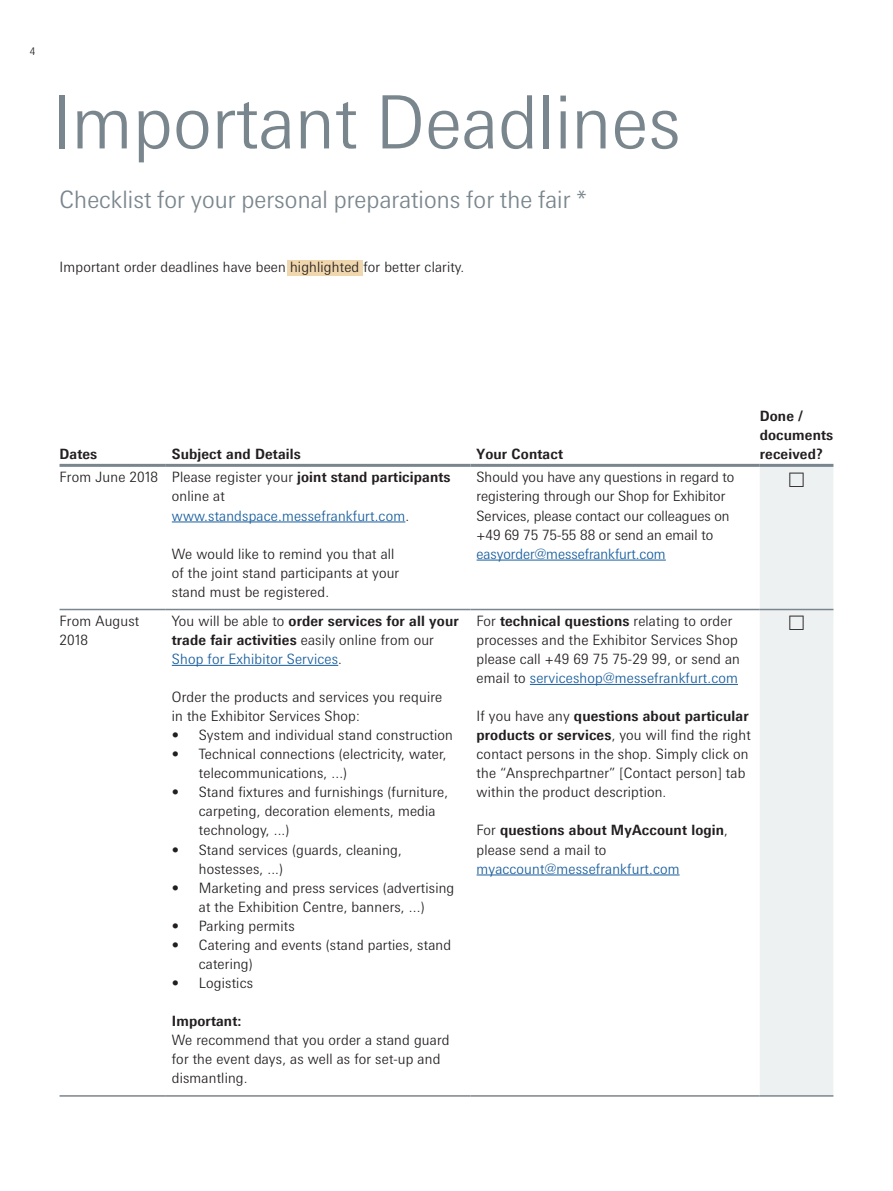
<style>
.page{position:relative;width:893px;height:1191px;background:#fff}
.page>*{position:absolute;margin:0;border:0;box-sizing:border-box;transform-origin:0 0}
.t1{font:300 73.5px "Messe Univers";color:#7a868d}
.t2{font:300 24px "Messe Univers";color:#7a868d}
.t3{font:300 14.25px/19px "Messe Univers";letter-spacing:.01em;color:#231f20}
.t4{font:700 14.25px/19px "Messe Univers";letter-spacing:.01em;color:#231f20}
.t5{font:300 14.25px "Messe Univers";letter-spacing:-.005em;color:#175d9e}
.t6{font:300 10.5px "Messe Univers";color:#231f20}
.s1{font-weight:700}
.s2{color:#175d9e}
.s3{font-weight:300}
.s4{font-weight:300;color:#175d9e}
</style>
<div class="page">
<div style="left:287px;top:260px;width:75px;height:16px;background:#f0d7ae"></div>
<div style="left:760px;top:467px;width:73px;height:628px;background:#eef1f2"></div>
<hr style="left:60px;top:609px;width:106px;height:1px;background:#7a868d">
<hr style="left:166px;top:609px;width:305px;height:1px;background:#7a868d">
<hr style="left:471px;top:609px;width:289px;height:1px;background:#7a868d">
<hr style="left:760px;top:609px;width:73px;height:1px;background:#7a868d">
<hr style="left:60px;top:1095px;width:106px;height:1px;background:#7a868d">
<hr style="left:166px;top:1095px;width:305px;height:1px;background:#7a868d">
<hr style="left:471px;top:1095px;width:289px;height:1px;background:#7a868d">
<hr style="left:760px;top:1095px;width:73px;height:1px;background:#7a868d">
<hr style="left:60px;top:464px;width:106px;height:3px;background:#7a868d">
<hr style="left:166px;top:464px;width:305px;height:3px;background:#7a868d">
<hr style="left:471px;top:464px;width:289px;height:3px;background:#7a868d">
<hr style="left:760px;top:464px;width:73px;height:3px;background:#7a868d">
<hr style="left:172px;top:521px;width:233px;height:1px;background:#175d9e">
<hr style="left:477px;top:560px;width:189px;height:1px;background:#175d9e">
<hr style="left:172px;top:665px;width:166px;height:1px;background:#175d9e">
<hr style="left:530px;top:684px;width:208px;height:1px;background:#175d9e">
<hr style="left:477px;top:874px;width:203px;height:1px;background:#175d9e">
<svg style="left:789px;top:472px;width:15px;height:14px"></svg>
<svg style="left:789px;top:615px;width:15px;height:15px"></svg>
<p class="t6" style="left:30px;top:45px;width:7px">4</p>
<h1 class="t1" style="left:52px;top:77px;width:630px">Important Deadlines</h1>
<h2 class="t2" style="left:59px;top:184px;width:529px">Checklist for your personal preparations for the fair *</h2>
<p class="t3" style="left:60px;top:257px;width:406px">Important order deadlines have been highlighted for better clarity.</p>
<p class="t4" style="left:60px;top:444px;width:39px">Dates</p>
<p class="t4" style="left:172px;top:444px;width:130px">Subject and Details</p>
<p class="t4" style="left:477px;top:444px;width:88px">Your Contact</p>
<p class="t3" style="left:172px;top:467px;width:280px;text-indent:-112px">From June 2018 Please register your <span class="s1">joint stand participants </span>online at <span class="s2">www.standspace.messefrankfurt.com</span>.</p>
<p class="t3" style="left:172px;top:544px;width:229px">We would like to remind you that all of the joint stand participants at your stand must be registered.</p>
<p class="t3" style="left:60px;top:611px;width:81px">From August<br>2018</p>
<p class="t4" style="left:172px;top:611px;width:288px"><span class="s3">You will be able to</span> order services for all your trade fair activities <span class="s3">easily online from our<br></span><span class="s4">Shop for Exhibitor Services</span><span class="s3">.</span></p>
<p class="t3" style="left:172px;top:687px;width:272px">Order the products and services you require in the Exhibitor Services Shop:</p>
<p class="t3" style="left:172px;top:725px;width:283px">• System and individual stand construction</p>
<p class="t3" style="left:199px;top:744px;width:249px;text-indent:-27px">• Technical connections (electricity, water, telecommunications, ...)</p>
<p class="t3" style="left:199px;top:782px;width:251px;text-indent:-27px">• Stand fixtures and furnishings (furniture, carpeting, decoration elements, media technology, ...)</p>
<p class="t3" style="left:199px;top:839px;width:205px;text-indent:-27px">• Stand services (guards, cleaning, hostesses, ...)</p>
<p class="t3" style="left:172px;top:878px;width:284px;text-align:center">• Marketing and press services (advertising at the Exhibition Centre, banners, ...)</p>
<p class="t3" style="left:172px;top:916px;width:125px">• Parking permits</p>
<p class="t3" style="left:199px;top:935px;width:254px;text-indent:-27px">• Catering and events (stand parties, stand catering)</p>
<p class="t3" style="left:172px;top:973px;width:83px">• Logistics</p>
<p class="t4" style="left:172px;top:1011px;width:71px">Important:</p>
<p class="t3" style="left:172px;top:1030px;width:279px">We recommend that you order a stand guard for the event days, as well as for set-up and dismantling.</p>
<p class="t3" style="left:477px;top:467px;width:259px">Should you have any questions in regard to registering through our Shop for Exhibitor Services, please contact our colleagues on +49 69 75 75-55 88 or send an email to</p>
<p class="t5" style="left:477px;top:545px;width:191px">easyorder@messefrankfurt.com</p>
<p class="t3" style="left:477px;top:611px;width:265px">For <span class="s1">technical questions</span> relating to order processes and the Exhibitor Services Shop please call +49 69 75 75-29 99, or send an email to <span class="s2">serviceshop@messefrankfurt.com</span></p>
<p class="t3" style="left:477px;top:706px;width:276px">If you have any <span class="s1">questions about particular products or services</span>, you will find the right contact persons in the shop. Simply click on the “Ansprechpartner” [Contact person] tab within the product description.</p>
<p class="t4" style="left:477px;top:820px;width:253px"><span class="s3">For</span> questions about MyAccount login<span class="s3">, please send a mail to</span></p>
<p class="t5" style="left:477px;top:859px;width:205px">myaccount@messefrankfurt.com</p>
<p class="t4" style="left:760px;top:406px;width:75px">Done / documents received?</p>
</div>
